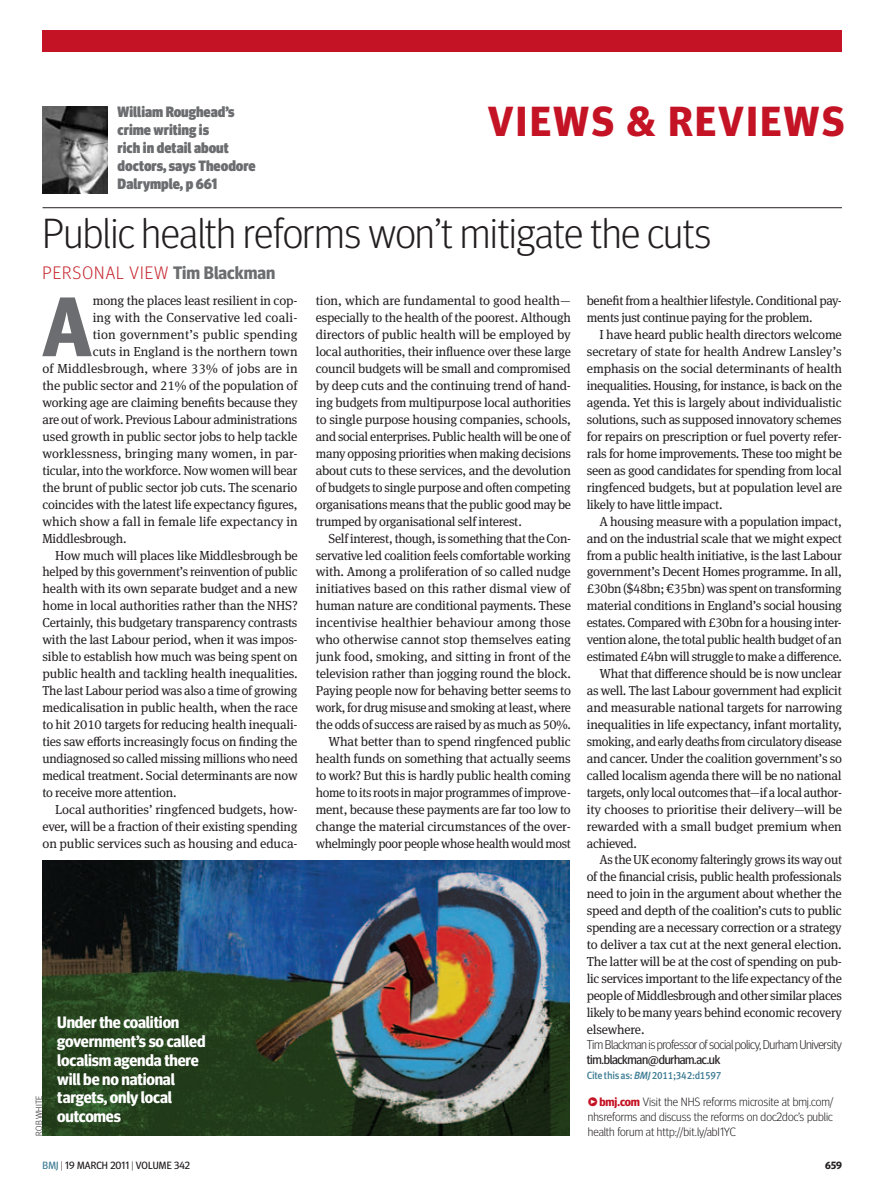
<style>
.page{position:relative;width:893px;height:1191px;background:#fff}
.page>*{position:absolute;margin:0;border:0;box-sizing:border-box;transform-origin:0 0}
.body_Left_align_Dro{font:700 84.15px "Meta Headline OT";color:#6c6d70}
.head_28_light{font:300 42px "Meta Headline OT";color:#231f20}
.t1{font:700 42px "Meta Headline OT";letter-spacing:.06em;color:#c41324}
.slug{font:300 18px "Meta Headline OT";letter-spacing:.06em;color:#c5252d}
.quote{font:700 16.5px/18.8px "Meta Headline OT";letter-spacing:-.01em;color:#fff}
.section_blurb{font:900 15px/18px "Meta Headline OT";color:#6c6d70;scale:.95 1}
.body_Left_Align_ind{font:13.05px/17px "Meta Serif Pro";letter-spacing:-.025em;color:#231f20;text-align:justify}
.body_Left_align_Dro-2{font:13.05px "Meta Serif Pro";letter-spacing:-.01em;color:#231f20}
.body_Left_align_Dro-3{font:13.05px "Meta Serif Pro";letter-spacing:.01em;color:#231f20}
.body_Left_align_Dro-4{font:13.05px "Meta Serif Pro";letter-spacing:.015em;color:#231f20}
.endnotes{font:300 12.75px/15px "Meta Headline OT";letter-spacing:-.03em;color:#231f20}
.Link_Blob_10pt{font:300 12px/15px "Meta Headline OT";color:#231f20;text-align:justify}
.citation{font:10.5px "Meta Medium LF";letter-spacing:-.025em;color:#3c7b93;scale:.95 1}
.t2{font:10.5px "Meta Headline OT";letter-spacing:.01em;color:#231f20}
.t3{font:700 10.5px "Meta Headline OT";color:#231f20}
.credit{font:300 9px "Meta Headline OT";letter-spacing:.015em;color:#231f20}
.s1{font-weight:700;color:#6c6d70}
.s2{font-weight:400}
.s3{font-style:italic}
.s4{font-family:"Meta Pro";font-weight:500;color:#c41324}
.s5{font-weight:700;color:#c41324}
.s6{color:#3c7b93}
.s7{font-weight:300}
</style>
<div class="page">
<hr style="left:43px;top:207px;width:799px;height:1px;background:#231f20">
<div style="left:43px;top:30px;width:799px;height:21px;background:#c41324"></div>
<img style="left:43px;top:860px;width:527px;height:275px">
<img style="left:43px;top:106px;width:64px;height:87px">
<p class="section_blurb" style="left:118px;top:103px;width:147px">William Roughead’s crime writing is<br>rich in detail about doctors, says Theodore<br>Dalrymple, p 661</p>
<p class="t1" style="left:488px;top:96px;width:357px">VIEWS &amp; REVIEWS</p>
<p class="head_28_light" style="left:43px;top:208px;width:670px">Public health reforms won’t mitigate the cuts</p>
<p class="slug" style="left:43px;top:262px;width:234px">PERSONAL VIEW <span class="s1">Tim Blackman</span></p>
<p class="body_Left_align_Dro" style="left:43px;top:276px;width:50px">A</p>
<p class="body_Left_align_Dro-2" style="left:93px;top:291px;width:206px">mong the places least resilient in cop-</p>
<p class="body_Left_Align_ind" style="left:316px;top:292px;width:257px">tion, which are fundamental to good health— especially to the health of the poorest. Although directors of public health will be employed by local authorities, their influence over these large council budgets will be small and compromised by deep cuts and the continuing trend of hand&shy;ing budgets from multipurpose local authorities to single purpose housing companies, schools, and social enterprises. Public health will be one of many opposing priorities when making decisions about cuts to these services, and the devolution of budgets to single purpose and often competing organisations means that the public good may be trumped by organisational self interest.</p>
<p class="body_Left_Align_ind" style="left:316px;top:529px;width:257px;text-indent:13px">Self interest, though, is something that the Con&shy;servative led coalition feels comfortable working with. Among a proliferation of so called nudge initiatives based on this rather dismal view of human nature are conditional payments. These incentivise healthier behaviour among those who otherwise cannot stop themselves eating junk food, smoking, and sitting in front of the television rather than jogging round the block.<br>Paying people now for behaving better seems to work, for drug misuse and smoking at least, where the odds of success are raised by as much as 50%.</p>
<p class="body_Left_Align_ind" style="left:316px;top:732px;width:257px;text-indent:13px">What better than to spend ringfenced public health funds on something that actually seems to work? But this is hardly public health coming home to its roots in major programmes of improve&shy;ment, because these payments are far too low to change the material circumstances of the over&shy;whelmingly poor people whose health would most</p>
<p class="body_Left_Align_ind" style="left:587px;top:292px;width:257px">benefit from a healthier lifestyle. Conditional pay&shy;ments just continue paying for the problem.</p>
<p class="body_Left_Align_ind" style="left:587px;top:325px;width:257px;text-indent:13px">I have heard public health directors welcome secretary of state for health Andrew Lansley’s emphasis on the social determinants of health inequalities. Housing, for instance, is back on the agenda. Yet this is largely about individualistic solutions, such as supposed innovatory schemes for repairs on prescription or fuel poverty refer&shy;rals for home improvements. These too might be seen as good candidates for spending from local ringfenced budgets, but at population level are likely to have little impact.</p>
<p class="body_Left_Align_ind" style="left:587px;top:512px;width:257px;text-indent:13px">A housing measure with a population impact, and on the industrial scale that we might expect from a public health initiative, is the last Labour government’s Decent Homes programme. In all, £30bn ($48bn; €35bn) was spent on transforming material conditions in England’s social housing estates. Compared with £30bn for a housing inter&shy;vention alone, the total public health budget of an estimated £4bn will struggle to make a difference.</p>
<p class="body_Left_Align_ind" style="left:587px;top:664px;width:257px;text-indent:13px">What that difference should be is now unclear as well. The last Labour government had explicit and measurable national targets for narrowing inequalities in life expectancy, infant mortality, smoking, and early deaths from circulatory disease and cancer. Under the coalition government’s so called localism agenda there will be no national targets, only local outcomes that—if a local author&shy;ity chooses to prioritise their delivery—will be rewarded with a small budget premium when achieved.</p>
<p class="body_Left_Align_ind" style="left:587px;top:850px;width:257px;text-indent:13px">As the UK economy falteringly grows its way out of the financial crisis, public health professionals need to join in the argument about whether the speed and depth of the coalition’s cuts to public spending are a necessary correction or a strategy to deliver a tax cut at the next general election.<br>The latter will be at the cost of spending on pub&shy;lic services important to the life expectancy of the people of Middlesbrough and other similar places likely to be many years behind economic recovery elsewhere.</p>
<p class="endnotes" style="left:587px;top:1036px;width:257px">Tim Blackman is professor of social policy, Durham University <span class="s2">tim.blackman@durham.ac.uk</span></p>
<p class="citation" style="left:587px;top:1068px;width:143px">Cite this as: <span class="s3">BMJ</span> 2011;342:d1597</p>
<p class="body_Left_align_Dro-3" style="left:93px;top:308px;width:206px">ing with the Conservative led coali-</p>
<p class="body_Left_align_Dro-4" style="left:93px;top:325px;width:206px">tion government’s public spending</p>
<p class="body_Left_align_Dro-2" style="left:93px;top:342px;width:206px">cuts in England is the northern town</p>
<p class="body_Left_align_Dro-3" style="left:43px;top:359px;width:257px">of Middlesbrough, where 33% of jobs are in</p>
<p class="body_Left_align_Dro-2" style="left:43px;top:376px;width:256px">the public sector and 21% of the population of</p>
<p class="body_Left_align_Dro-2" style="left:43px;top:393px;width:257px">working age are claiming benefits because they</p>
<p class="body_Left_align_Dro-2" style="left:43px;top:410px;width:256px">are out of work. Previous Labour administrations</p>
<p class="body_Left_align_Dro-2" style="left:43px;top:427px;width:256px">used growth in public sector jobs to help tackle</p>
<p class="body_Left_align_Dro-2" style="left:43px;top:444px;width:257px">worklessness, bringing many women, in par-</p>
<p class="body_Left_align_Dro-2" style="left:43px;top:461px;width:256px">ticular, into the workforce. Now women will bear</p>
<p class="body_Left_align_Dro-2" style="left:43px;top:478px;width:256px">the brunt of public sector job cuts. The scenario</p>
<p class="body_Left_align_Dro-2" style="left:43px;top:494px;width:256px">coincides with the latest life expectancy figures,</p>
<p class="body_Left_align_Dro-2" style="left:43px;top:511px;width:257px">which show a fall in female life expectancy in</p>
<p class="body_Left_align_Dro-2" style="left:43px;top:528px;width:86px">Middlesbrough.</p>
<p class="body_Left_Align_ind" style="left:43px;top:546px;width:257px;text-indent:13px">How much will places like Middlesbrough be helped by this government’s reinvention of public health with its own separate budget and a new home in local authorities rather than the NHS?<br>Certainly, this budgetary transparency contrasts with the last Labour period, when it was impos&shy;sible to establish how much was being spent on public health and tackling health inequalities.<br>The last Labour period was also a time of growing medicalisation in public health, when the race to hit 2010 targets for reducing health inequali&shy;ties saw efforts increasingly focus on finding the undiagnosed so called missing millions who need medical treatment. Social determinants are now to receive more attention.</p>
<p class="body_Left_Align_ind" style="left:43px;top:800px;width:257px;text-indent:13px">Local authorities’ ringfenced budgets, how&shy;ever, will be a fraction of their existing spending on public services such as housing and educa-</p>
<p class="quote" style="left:57px;top:1012px;width:150px">Under the coalition government’s so called localism agenda there will be no national targets, only local outcomes</p>
<p class="credit" style="left:34px;top:1135px;width:41px;rotate:-90deg">ROB WHITE</p>
<p class="Link_Blob_10pt" style="left:588px;top:1093px;width:247px"><span class="s4">Ж</span><span class="s5">bmj.com</span> Visit the NHS reforms microsite at bmj.com/ nhsreforms and discuss the reforms on doc2doc’s public health forum at http://bit.ly/abI1YC</p>
<p class="t2" style="left:43px;top:1159px;width:149px"><span class="s6">BMJ</span> <span class="s7">|</span> 19 MARCH 2011 <span class="s7">|</span> VOLUME 342</p>
<p class="t3" style="left:825px;top:1159px;width:18px">659</p>
</div>
